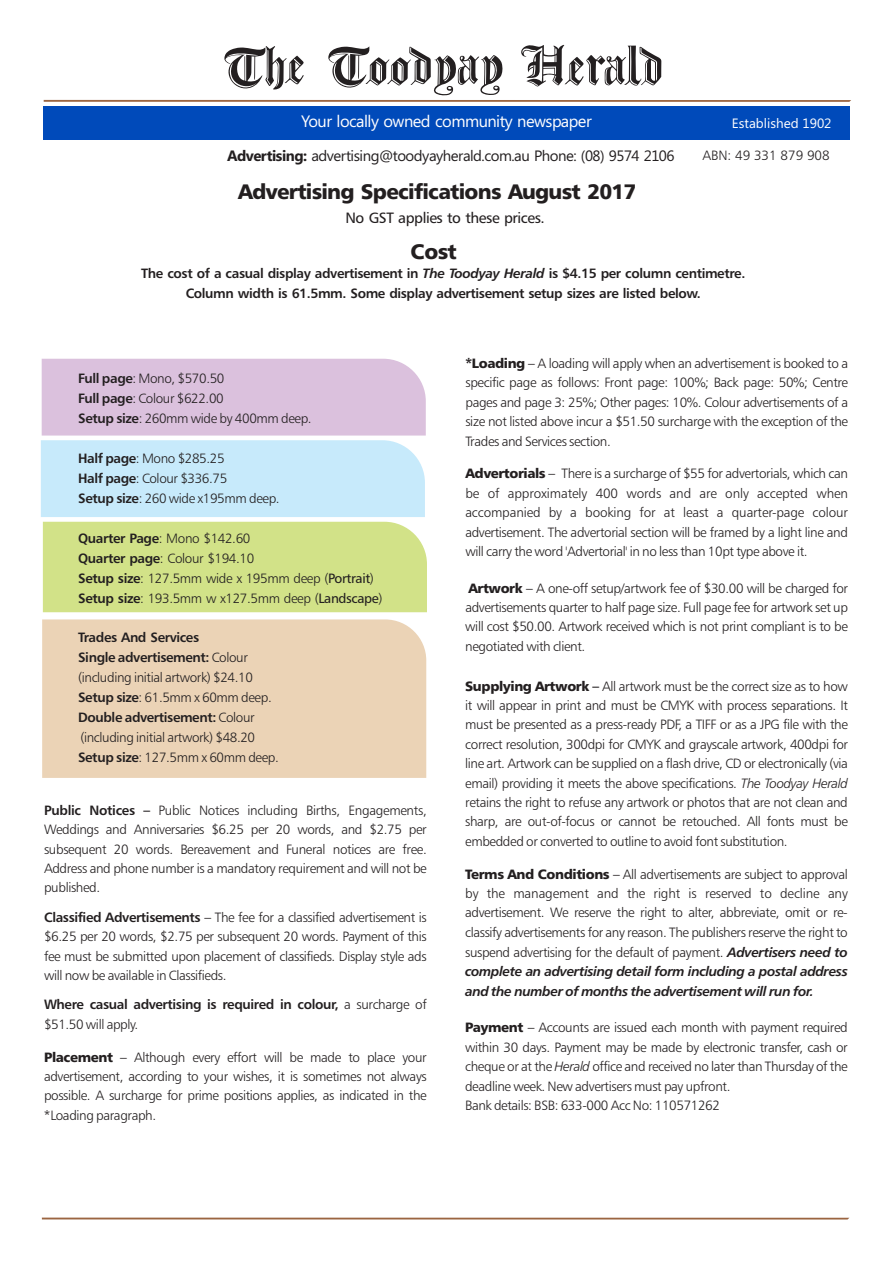
<style>
.page{position:relative;width:893px;height:1263px;background:#fff}
.page>*{position:absolute;margin:0;border:0;box-sizing:border-box;transform-origin:0 0}
.t1{font:21px "Humanist 777 BT Black B";letter-spacing:-.035em;color:#231f20}
.t2{font:16.5px "Segoe UI";letter-spacing:-.035em;color:#fff}
.t3{font:15px "Segoe UI";letter-spacing:-.035em;color:#231f20}
.t4{font:15px "Humanist 777 BT Roman B";letter-spacing:-.03em;color:#231f20}
.t5{font:13.5px/19.4px "Humanist 777 BT Light B";letter-spacing:-.03em;color:#231f20;text-align:justify}
.t6{font:13.5px/20px "Humanist 777 BT Bold B";letter-spacing:-.03em;color:#231f20}
.t7{font:13.5px/19.8px "Humanist 777 BT Bold Italic B";letter-spacing:-.03em;color:#231f20}
.t8{font:13.5px "Segoe UI";color:#fff}
.t9{font:13.5px "Humanist 777 BT Light B";color:#231f20}
.s1{font-weight:700}
.s2{font-family:"Humanist 777 BT Bold Italic B"}
.s3{font-family:"Humanist 777 BT Bold B"}
.s4{font-family:"Humanist 777 BT Roman B"}
.s5{font-family:"Humanist 777 BT Light B"}
.s6{font-family:"Humanist 777 BT Black B"}
.s7{font-family:"Humanist 777 BT Light Italic B"}
</style>
<div class="page">
<svg style="left:42px;top:1217px;width:807px;height:2px;background:#bc9880"></svg>
<div style="left:43px;top:106px;width:807px;height:33px;background:#004aba"></div>
<svg style="left:44px;top:45px;width:807px;height:57px"></svg>
<div style="left:42px;top:619px;width:384px;height:159px;background:#ebd3b6"></div>
<svg style="left:41px;top:359px;width:386px;height:253px;background:#d3dcc9"></svg>
<p class="t2" style="left:301px;top:115px;width:292px">Your locally owned community newspaper</p>
<p class="t3" style="left:227px;top:150px;width:449px"><span class="s1">Advertising:</span> advertising@toodyayherald.com.au Phone: (08) 9574 2106</p>
<h1 class="t1" style="left:238px;top:183px;width:400px">Advertising Specifications August 2017</h1>
<p class="t4" style="left:345px;top:211px;width:201px">No GST applies to these prices.</p>
<h1 class="t1" style="left:411px;top:243px;width:48px">Cost</h1>
<p class="t8" style="left:732px;top:118px;width:101px">Established 1902</p>
<p class="t9" style="left:702px;top:150px;width:129px">ABN: 49 331 879 908</p>
<p class="t6" style="left:141px;top:264px;width:606px;text-align:center">The cost of a casual display advertisement in <span class="s2">The Toodyay Herald</span> is $4.15 per column centimetre.<br>Column width is 61.5mm. Some display advertisement setup sizes are listed below.</p>
<p class="t5" style="left:78px;top:370px;width:235px;line-height:20px;text-align:left"><span class="s3">Full page</span>: Mono, $570.50<br><span class="s3">Full page</span>: Colour $622.00<br><span class="s3">Setup size</span>: 260mm wide by 400mm deep.</p>
<p class="t5" style="left:78px;top:449px;width:203px;line-height:20px;text-align:left"><span class="s3">Half page</span>: Mono $285.25<br><span class="s3">Half page</span>: Colour $336.75<br><span class="s3">Setup size</span>: 260 wide x195mm deep.</p>
<p class="t5" style="left:78px;top:529px;width:306px;line-height:20px;text-align:left"><span class="s3">Quarter Page</span>: Mono $142.60<br><span class="s3">Quarter page</span>: Colour $194.10<br><span class="s3">Setup size</span>: 127.5mm wide x 195mm deep (<span class="s4">Portrait</span>)<br><span class="s3">Setup size</span>: 193.5mm w x127.5mm deep (<span class="s4">Landscape</span>)</p>
<p class="t6" style="left:78px;top:629px;width:171px">Trades And Services<br>Single advertisement: <span class="s5">Colour</span></p>
<p class="t5" style="left:78px;top:669px;width:195px;line-height:20px">(including initial artwork) $24.10<br><span class="s3">Setup size</span>: 61.5mm x 60mm deep.</p>
<p class="t6" style="left:78px;top:709px;width:178px">Double advertisement: <span class="s5">Colour</span></p>
<p class="t5" style="left:78px;top:729px;width:202px;line-height:20px">(including initial artwork) $48.20<br><span class="s3">Setup size</span>: 127.5mm x 60mm deep.</p>
<p class="t5" style="left:44px;top:802px;width:384px"><span class="s3">Public Notices –</span> Public Notices including Births, Engagements, Weddings and Anniversaries $6.25 per 20 words, and $2.75 per subsequent 20 words. Bereavement and Funeral notices are free.<br>Address and phone number is a mandatory requirement and will not be published.</p>
<p class="t5" style="left:44px;top:908px;width:384px"><span class="s3">Classified Advertisements</span> <span class="s4">–</span> The fee for a classified advertisement is $6.25 per 20 words, $2.75 per subsequent 20 words. Payment of this fee must be submitted upon placement of classifieds. Display style ads will now be available in Classifieds.</p>
<p class="t6" style="left:44px;top:996px;width:384px">Where casual advertising is required in colour, <span class="s5">a surcharge of</span></p>
<p class="t5" style="left:44px;top:1015px;width:96px">$51.50 will apply.</p>
<p class="t5" style="left:44px;top:1048px;width:384px"><span class="s6">Placement</span> <span class="s4">–</span> Although every effort will be made to place your advertisement, according to your wishes, it is sometimes not always possible. A surcharge for prime positions applies, as indicated in the *Loading paragraph.</p>
<p class="t5" style="left:465px;top:355px;width:384px"><span class="s6">*Loading</span> <span class="s4">–</span> A loading will apply when an advertisement is booked to a specific page as follows: Front page: 100%; Back page: 50%; Centre pages and page 3: 25%; Other pages: 10%. Colour advertisements of a size not listed above incur a $51.50 surcharge with the exception of the Trades and Services section.</p>
<p class="t5" style="left:465px;top:465px;width:384px"><span class="s6">Advertorials</span> <span class="s4">–</span> There is a surcharge of $55 for advertorials, which can be of approximately 400 words and are only accepted when accompanied by a booking for at least a quarter-page colour advertisement. The advertorial section will be framed by a light line and will carry the word 'Advertorial' in no less than 10pt type above it.</p>
<p class="t5" style="left:465px;top:579px;width:384px"><span class="s6">Artwork</span> <span class="s4">–</span> A one-off setup/artwork fee of $30.00 will be charged for advertisements quarter to half page size. Full page fee for artwork set up will cost $50.00. Artwork received which is not print compliant is to be negotiated with client.</p>
<p class="t5" style="left:465px;top:677px;width:384px"><span class="s6">Supplying Artwork</span> <span class="s3">–</span> All artwork must be the correct size as to how it will appear in print and must be CMYK with process separations. It must be presented as a press-ready PDF, a TIFF or as a JPG file with the correct resolution, 300dpi for CMYK and grayscale artwork, 400dpi for line art. Artwork can be supplied on a flash drive, CD or electronically (via email) providing it meets the above specifications. <span class="s7">The Toodyay Herald </span>retains the right to refuse any artwork or photos that are not clean and sharp, are out-of-focus or cannot be retouched. All fonts must be embedded or converted to outline to avoid font substitution.</p>
<p class="t5" style="left:465px;top:865px;width:384px"><span class="s6">Terms And Conditions</span> <span class="s4">–</span> All advertisements are subject to approval by the management and the right is reserved to decline any advertisement. We reserve the right to alter, abbreviate, omit or re&shy;classify advertisements for any reason. The publishers reserve the right to suspend advertising for the default of payment. <span class="s2">Advertisers need to</span></p>
<p class="t7" style="left:465px;top:963px;width:384px">complete an advertising detail form including a postal address and the number of months the advertisement will run for.</p>
<p class="t5" style="left:465px;top:1019px;width:384px;text-align:left"><span class="s6">Payment</span> <span class="s4">–</span> Accounts are issued each month with payment required within 30 days. Payment may be made by electronic transfer, cash or cheque or at the <span class="s7">Herald</span> office and received no later than Thursday of the deadline week. New advertisers must pay upfront.<br>Bank details: BSB: 633-000 Acc No: 110571262</p>
</div>
